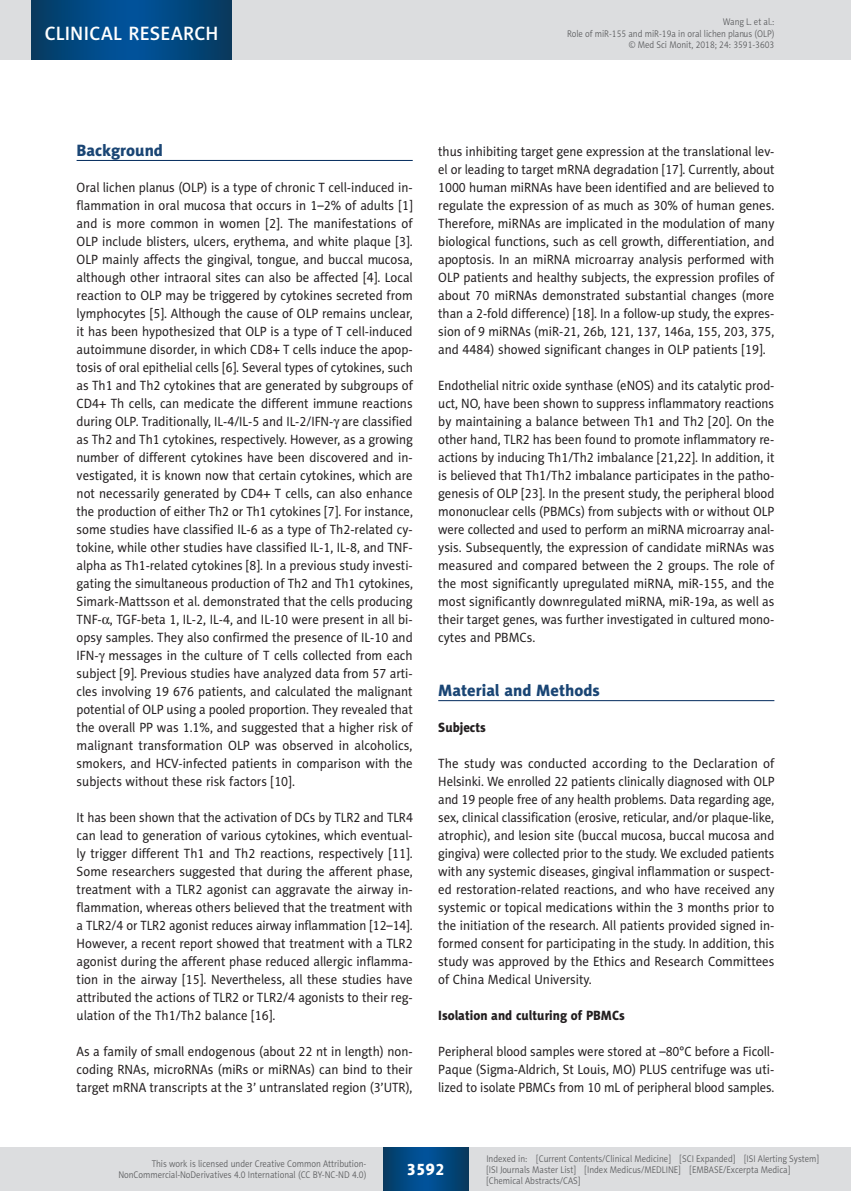
<style>
.page{position:relative;width:851px;height:1191px;background:#fff}
.page>*{position:absolute;margin:0;border:0;box-sizing:border-box;transform-origin:0 0}
.t1{font:19.5px "Naomi Sans EFN Medium";letter-spacing:.015em;color:#fff}
.MSM_Headline_1{font:16.5px "Naomi Sans EFN Heavy";color:#1a4574}
.t2{font:16.5px "Naomi Sans EFN Heavy";color:#fff}
.MSM_Body{font:13.5px/18px "Naomi Sans EFN";color:#231f20;text-align:justify;scale:.94 1}
.MSM_Body-2{font:13.5px/18px "Naomi Sans EFN";color:#231f20;text-align:justify;scale:.95 1}
.MSM_Body-3{font:13.5px/18px "Naomi Sans EFN";color:#231f20;text-align:justify;scale:.96 1}
.MSM_Headline_2{font:13.5px "Naomi Sans EFN Heavy";color:#231f20;scale:.95 1}
.MSM_pagina_sygnatura{font:9.75px/11.2px "Naomi Sans EFN Light";color:#57585a;scale:.9 1}
.MSM_pagina_zywa{font:9.75px/11.2px "Naomi Sans EFN Light";color:#57585a;text-align:right;scale:.9 1}
.s1{font-family:"Standard Sym L"}
</style>
<div class="page">
<hr style="left:77px;top:160px;width:335px;height:1px;background:#00295c">
<hr style="left:438px;top:700px;width:336px;height:1px;background:#00295c">
<div style="left:0;top:1148px;width:850px;height:43px;background:#dcdddf"></div>
<svg style="left:383px;top:1147px;width:85px;height:43px;background:#02477e"></svg>
<div style="left:0;top:0;width:850px;height:60px;background:#dcdddf"></div>
<hr style="left:850px;top:0;width:1px;height:60px;background:#dcdddf">
<svg style="left:32px;top:0;width:200px;height:60px;background:#02477e"></svg>
<h1 class="t1" style="left:45px;top:22px;width:175px">CLINICAL RESEARCH</h1>
<p class="MSM_pagina_zywa" style="left:567px;top:16px;width:232px">Wang L. et al.:<br>Role of miR-155 and miR-19a in oral lichen planus (OLP)</p>
<p class="MSM_pagina_sygnatura" style="left:628px;top:39px;width:163px">© Med Sci Monit, 2018; 24: 3591-3603</p>
<p class="MSM_Headline_1" style="left:77px;top:140px;width:88px">Background</p>
<p class="MSM_Body-2" style="left:77px;top:178px;width:355px">Oral lichen planus (OLP) is a type of chronic T cell-induced in&shy;flammation in oral mucosa that occurs in 1–2% of adults [1] and is more common in women [2]. The manifestations of OLP include blisters, ulcers, erythema, and white plaque [3].<br>OLP mainly affects the gingival, tongue, and buccal mucosa, although other intraoral sites can also be affected [4]. Local reaction to OLP may be triggered by cytokines secreted from lymphocytes [5]. Although the cause of OLP remains unclear, it has been hypothesized that OLP is a type of T cell-induced autoimmune disorder, in which CD8+ T cells induce the apop&shy;tosis of oral epithelial cells [6]. Several types of cytokines, such as Th1 and Th2 cytokines that are generated by subgroups of CD4+ Th cells, can medicate the different immune reactions during OLP. Traditionally, IL-4/IL-5 and IL-2/IFN-<span class="s1">g</span> are classified as Th2 and Th1 cytokines, respectively. However, as a growing number of different cytokines have been discovered and in&shy;vestigated, it is known now that certain cytokines, which are not necessarily generated by CD4+ T cells, can also enhance the production of either Th2 or Th1 cytokines [7]. For instance, some studies have classified IL-6 as a type of Th2-related cy&shy;tokine, while other studies have classified IL-1, IL-8, and TNF&shy;alpha as Th1-related cytokines [8]. In a previous study investi&shy;gating the simultaneous production of Th2 and Th1 cytokines, Simark-Mattsson et al. demonstrated that the cells producing TNF-<span class="s1">a</span>, TGF-beta 1, IL-2, IL-4, and IL-10 were present in all bi&shy;opsy samples. They also confirmed the presence of IL-10 and IFN-<span class="s1">g</span> messages in the culture of T cells collected from each subject [9]. Previous studies have analyzed data from 57 arti&shy;cles involving 19 676 patients, and calculated the malignant potential of OLP using a pooled proportion. They revealed that the overall PP was 1.1%, and suggested that a higher risk of malignant transformation OLP was observed in alcoholics, smokers, and HCV-infected patients in comparison with the subjects without these risk factors [10].</p>
<p class="MSM_Body" style="left:77px;top:808px;width:359px">It has been shown that the activation of DCs by TLR2 and TLR4 can lead to generation of various cytokines, which eventual&shy;ly trigger different Th1 and Th2 reactions, respectively [11].<br>Some researchers suggested that during the afferent phase, treatment with a TLR2 agonist can aggravate the airway in&shy;flammation, whereas others believed that the treatment with a TLR2/4 or TLR2 agonist reduces airway inflammation [12–14].<br>However, a recent report showed that treatment with a TLR2 agonist during the afferent phase reduced allergic inflamma&shy;tion in the airway [15]. Nevertheless, all these studies have attributed the actions of TLR2 or TLR2/4 agonists to their reg&shy;ulation of the Th1/Th2 balance [16].</p>
<p class="MSM_Body-2" style="left:77px;top:1042px;width:355px">As a family of small endogenous (about 22 nt in length) non&shy;coding RNAs, microRNAs (miRs or miRNAs) can bind to their target mRNA transcripts at the 3’ untranslated region (3’UTR),</p>
<p class="MSM_Body" style="left:438px;top:142px;width:359px">thus inhibiting target gene expression at the translational lev&shy;el or leading to target mRNA degradation [17]. Currently, about 1000 human miRNAs have been identified and are believed to regulate the expression of as much as 30% of human genes.<br>Therefore, miRNAs are implicated in the modulation of many biological functions, such as cell growth, differentiation, and apoptosis. In an miRNA microarray analysis performed with OLP patients and healthy subjects, the expression profiles of about 70 miRNAs demonstrated substantial changes (more than a 2-fold difference) [18]. In a follow-up study, the expres&shy;sion of 9 miRNAs (miR-21, 26b, 121, 137, 146a, 155, 203, 375, and 4484) showed significant changes in OLP patients [19].</p>
<p class="MSM_Body" style="left:438px;top:376px;width:359px">Endothelial nitric oxide synthase (eNOS) and its catalytic prod&shy;uct, NO, have been shown to suppress inflammatory reactions by maintaining a balance between Th1 and Th2 [20]. On the other hand, TLR2 has been found to promote inflammatory re&shy;actions by inducing Th1/Th2 imbalance [21,22]. In addition, it is believed that Th1/Th2 imbalance participates in the patho&shy;genesis of OLP [23]. In the present study, the peripheral blood mononuclear cells (PBMCs) from subjects with or without OLP were collected and used to perform an miRNA microarray anal&shy;ysis. Subsequently, the expression of candidate miRNAs was measured and compared between the 2 groups. The role of the most significantly upregulated miRNA, miR-155, and the most significantly downregulated miRNA, miR-19a, as well as their target genes, was further investigated in cultured mono&shy;cytes and PBMCs.</p>
<p class="MSM_Headline_1" style="left:438px;top:680px;width:163px">Material and Methods</p>
<p class="MSM_Headline_2" style="left:438px;top:719px;width:52px">Subjects</p>
<p class="MSM_Body-3" style="left:438px;top:754px;width:351px">The study was conducted according to the Declaration of Helsinki. We enrolled 22 patients clinically diagnosed with OLP and 19 people free of any health problems. Data regarding age, sex, clinical classification (erosive, reticular, and/or plaque-like, atrophic), and lesion site (buccal mucosa, buccal mucosa and gingiva) were collected prior to the study. We excluded patients with any systemic diseases, gingival inflammation or suspect&shy;ed restoration-related reactions, and who have received any systemic or topical medications within the 3 months prior to the initiation of the research. All patients provided signed in&shy;formed consent for participating in the study. In addition, this study was approved by the Ethics and Research Committees of China Medical University.</p>
<p class="MSM_Headline_2" style="left:438px;top:1007px;width:198px">Isolation and culturing of PBMCs</p>
<p class="MSM_Body" style="left:438px;top:1042px;width:359px">Peripheral blood samples were stored at –80°C before a Ficoll-Paque (Sigma-Aldrich, St Louis, MO) PLUS centrifuge was uti&shy;lized to isolate PBMCs from 10 mL of peripheral blood samples.</p>
<p class="MSM_pagina_sygnatura" style="left:118px;top:1158px;width:277px;text-align:right">This work is licensed under Creative Common Attribution-<br>NonCommercial-NoDerivatives 4.0 International (CC BY-NC-ND 4.0)</p>
<p class="t2" style="left:406px;top:1159px;width:40px">3592</p>
<p class="MSM_pagina_sygnatura" style="left:486px;top:1152px;width:371px">Indexed in: [Current Contents/Clinical Medicine] [SCI Expanded] [ISI Alerting System] [ISI Journals Master List] [Index Medicus/MEDLINE] [EMBASE/Excerpta Medica] [Chemical Abstracts/CAS]</p>
</div>
